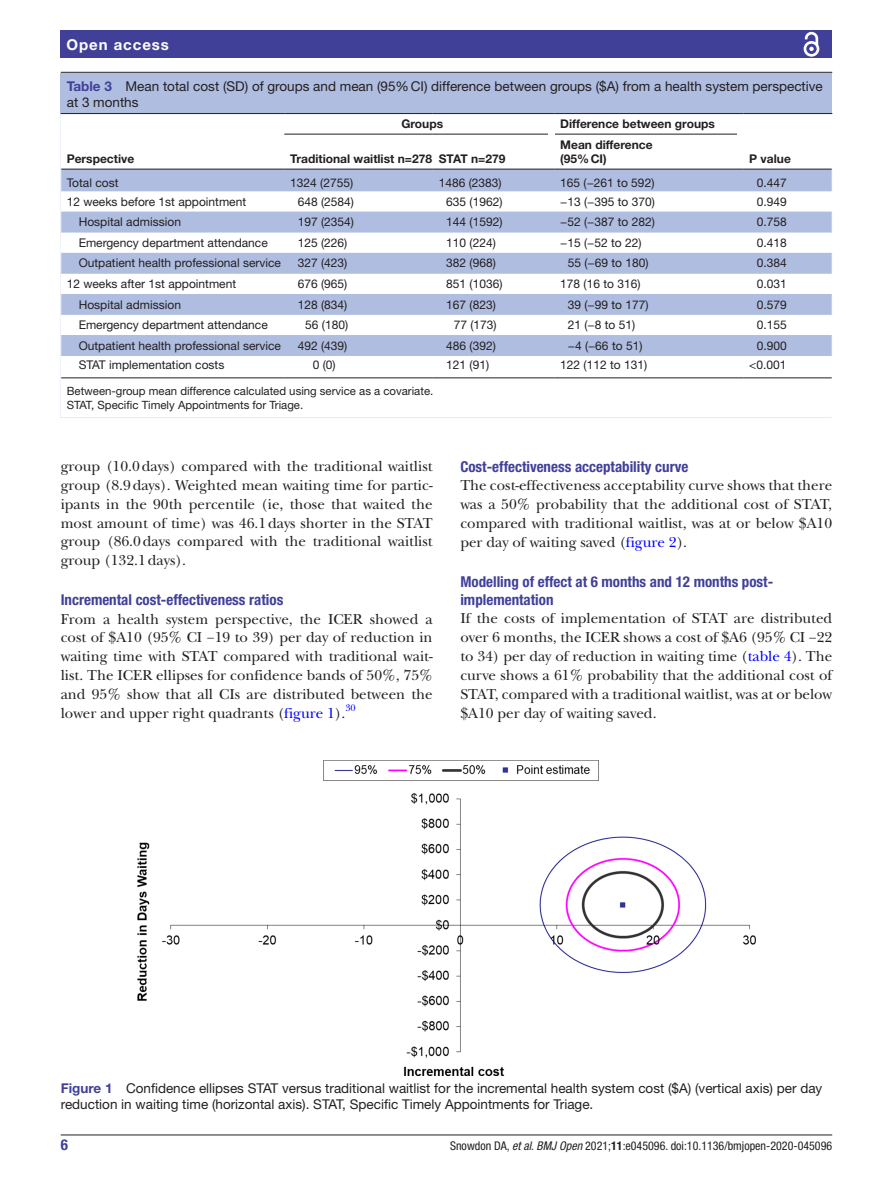
<style>
.page{position:relative;width:893px;height:1191px;background:#fff}
.page>*{position:absolute;margin:0;border:0;box-sizing:border-box;transform-origin:0 0}
.t1{font:15px/18.8px "New Baskerville";color:#231f20;text-align:justify}
.t2{font:700 condensed 15px/18px "Helvetica Neue LT Std";color:#414099}
.t3{font:700 15px "Helvetica Neue LT Std";letter-spacing:.065em;color:#fff}
.t4{font:13.5px/16.5px "Helvetica Neue LT Std";color:#231f20}
.t5{font:12px "Helvetica Neue LT Std";color:#231f20}
.t6{font:700 12px/14.4px "Helvetica Neue LT Std";color:#231f20}
.t7{font:condensed 12px "Helvetica Neue LT Std";color:#231f20}
.t8{font:11.4px/13.6px "Helvetica Neue LT Std";color:#231f20}
.t9{font:9.9px "New Baskerville";color:#00f}
.s1{font-weight:700;color:#414099}
.s2{color:#00f}
.s3{font-style:italic}
.s4{font-weight:700}
</style>
<div class="page">
<hr style="left:61px;top:1134px;width:771px;height:1px;background:#231f20">
<div style="left:61px;top:31px;width:771px;height:27px;background:#414099"></div>
<svg style="left:803px;top:31px;width:17px;height:26px"></svg>
<div style="left:61px;top:73px;width:771px;height:345px;background:#afbde1"></div>
<hr style="left:61px;top:72px;width:771px;height:1px;background:#231f20">
<div style="left:61px;top:114px;width:771px;height:304px;background:#fff"></div>
<svg style="left:61px;top:170px;width:771px;height:186px"></svg>
<hr style="left:61px;top:169px;width:223px;height:1px;background:#231f20">
<hr style="left:743px;top:169px;width:89px;height:1px;background:#231f20">
<hr style="left:61px;top:113px;width:223px;height:1px;background:#231f20">
<hr style="left:284px;top:113px;width:149px;height:1px;background:#231f20">
<hr style="left:433px;top:113px;width:121px;height:1px;background:#231f20">
<hr style="left:554px;top:113px;width:189px;height:1px;background:#231f20">
<hr style="left:743px;top:113px;width:89px;height:1px;background:#231f20">
<hr style="left:284px;top:134px;width:149px;height:1px;background:#231f20">
<hr style="left:284px;top:169px;width:149px;height:1px;background:#231f20">
<hr style="left:433px;top:134px;width:121px;height:1px;background:#231f20">
<hr style="left:433px;top:169px;width:121px;height:1px;background:#231f20">
<hr style="left:554px;top:134px;width:189px;height:1px;background:#231f20">
<hr style="left:554px;top:169px;width:189px;height:1px;background:#231f20">
<hr style="left:61px;top:377px;width:223px;height:1px;background:#231f20">
<hr style="left:284px;top:377px;width:149px;height:1px;background:#231f20">
<hr style="left:433px;top:377px;width:121px;height:1px;background:#231f20">
<hr style="left:554px;top:377px;width:189px;height:1px;background:#231f20">
<hr style="left:743px;top:377px;width:89px;height:1px;background:#231f20">
<svg style="left:60px;top:114px;width:1px;height:20px"></svg>
<svg style="left:60px;top:169px;width:1px;height:209px"></svg>
<hr style="left:67px;top:394px;width:765px;height:2px;background:#fff">
<hr style="left:67px;top:408px;width:765px;height:1px;background:#fff">
<svg style="left:548px;top:132px;width:6px;height:4px"></svg>
<svg style="left:737px;top:132px;width:6px;height:4px"></svg>
<img style="left:138px;top:761px;width:617px;height:314px">
<p class="t3" style="left:66px;top:35px;width:104px">Open access</p>
<p class="t4" style="left:67px;top:77px;width:758px"><span class="s1">Table 3</span> Mean total cost (SD) of groups and mean (95%CI) difference between groups ($A) from a health system perspective at 3 months</p>
<p class="t6" style="left:67px;top:151px;width:69px">Perspective</p>
<p class="t6" style="left:401px;top:116px;width:43px">Groups</p>
<p class="t6" style="left:560px;top:116px;width:156px">Difference between groups</p>
<p class="t6" style="left:290px;top:151px;width:217px">Traditional waitlist n=278 STAT n=279</p>
<p class="t6" style="left:749px;top:151px;width:43px">P value</p>
<p class="t6" style="left:560px;top:137px;width:94px">Mean difference (95%CI)</p>
<p class="t5" style="left:67px;top:175px;width:53px">Total cost</p>
<p class="t5" style="left:290px;top:175px;width:64px">1324 (2755)</p>
<p class="t5" style="left:439px;top:175px;width:64px">1486 (2383)</p>
<p class="t5" style="left:560px;top:175px;width:96px">165 (−261 to 592)</p>
<p class="t5" style="left:757px;top:175px;width:32px">0.447</p>
<p class="t5" style="left:67px;top:194px;width:181px">12 weeks before 1st appointment</p>
<p class="t5" style="left:298px;top:194px;width:58px">648 (2584)</p>
<p class="t5" style="left:446px;top:194px;width:58px">635 (1962)</p>
<p class="t5" style="left:560px;top:194px;width:96px">−13 (−395 to 370)</p>
<p class="t5" style="left:757px;top:194px;width:32px">0.949</p>
<p class="t5" style="left:79px;top:215px;width:104px">Hospital admission</p>
<p class="t5" style="left:298px;top:215px;width:58px">197 (2354)</p>
<p class="t5" style="left:446px;top:215px;width:58px">144 (1592)</p>
<p class="t5" style="left:560px;top:215px;width:96px">−52 (−387 to 282)</p>
<p class="t5" style="left:757px;top:215px;width:32px">0.758</p>
<p class="t5" style="left:79px;top:235px;width:191px">Emergency department attendance</p>
<p class="t5" style="left:298px;top:235px;width:51px">125 (226)</p>
<p class="t5" style="left:446px;top:235px;width:51px">110 (224)</p>
<p class="t5" style="left:560px;top:235px;width:83px">−15 (−52 to 22)</p>
<p class="t5" style="left:757px;top:235px;width:32px">0.418</p>
<p class="t5" style="left:79px;top:256px;width:204px">Outpatient health professional service</p>
<p class="t5" style="left:298px;top:256px;width:51px">327 (423)</p>
<p class="t5" style="left:446px;top:256px;width:51px">382 (968)</p>
<p class="t5" style="left:568px;top:256px;width:82px">55 (−69 to 180)</p>
<p class="t5" style="left:757px;top:256px;width:32px">0.384</p>
<p class="t5" style="left:67px;top:277px;width:171px">12 weeks after 1st appointment</p>
<p class="t5" style="left:298px;top:277px;width:51px">676 (965)</p>
<p class="t5" style="left:446px;top:277px;width:58px">851 (1036)</p>
<p class="t5" style="left:560px;top:277px;width:82px">178 (16 to 316)</p>
<p class="t5" style="left:757px;top:277px;width:32px">0.031</p>
<p class="t5" style="left:79px;top:297px;width:104px">Hospital admission</p>
<p class="t5" style="left:298px;top:297px;width:51px">128 (834)</p>
<p class="t5" style="left:446px;top:297px;width:51px">167 (823)</p>
<p class="t5" style="left:568px;top:297px;width:82px">39 (−99 to 177)</p>
<p class="t5" style="left:757px;top:297px;width:32px">0.579</p>
<p class="t5" style="left:79px;top:318px;width:191px">Emergency department attendance</p>
<p class="t5" style="left:305px;top:318px;width:44px">56 (180)</p>
<p class="t5" style="left:454px;top:318px;width:44px">77 (173)</p>
<p class="t5" style="left:568px;top:318px;width:69px">21 (−8 to 51)</p>
<p class="t5" style="left:757px;top:318px;width:32px">0.155</p>
<p class="t5" style="left:79px;top:338px;width:204px">Outpatient health professional service</p>
<p class="t5" style="left:298px;top:338px;width:51px">492 (439)</p>
<p class="t5" style="left:446px;top:338px;width:51px">486 (392)</p>
<p class="t5" style="left:568px;top:338px;width:76px">−4 (−66 to 51)</p>
<p class="t5" style="left:757px;top:338px;width:32px">0.900</p>
<p class="t5" style="left:79px;top:357px;width:147px">STAT implementation costs</p>
<p class="t5" style="left:313px;top:357px;width:24px">0 (0)</p>
<p class="t5" style="left:446px;top:357px;width:44px">121 (91)</p>
<p class="t5" style="left:560px;top:357px;width:88px">122 (112 to 131)</p>
<p class="t5" style="left:749px;top:357px;width:39px">&lt;0.001</p>
<p class="t8" style="left:67px;top:384px;width:368px">Between-group mean difference calculated using service as a covariate.<br>STAT, Specific Timely Appointments for Triage.</p>
<p class="t1" style="left:61px;top:457px;width:373px">group (10.0days) compared with the traditional waitlist group (8.9days). Weighted mean waiting time for partic&shy;ipants in the 90th percentile (ie, those that waited the most amount of time) was 46.1days shorter in the STAT group (86.0days compared with the traditional waitlist group (132.1days).</p>
<p class="t2" style="left:61px;top:590px;width:224px">Incremental cost-effectiveness ratios</p>
<p class="t1" style="left:61px;top:609px;width:373px">From a health system perspective, the ICER showed a cost of $A10 (95% CI −19 to 39) per day of reduction in waiting time with STAT compared with traditional wait&shy;list. The ICER ellipses for confidence bands of 50%, 75% and 95% show that all CIs are distributed between the lower and upper right quadrants (<span class="s2">figure 1</span>).</p>
<p class="t9" style="left:345px;top:702px;width:12px">30</p>
<p class="t2" style="left:460px;top:457px;width:230px">Cost-effectiveness acceptability curve</p>
<p class="t1" style="left:460px;top:476px;width:373px">The cost-effectiveness acceptability curve shows that there was a 50% probability that the additional cost of STAT, compared with traditional waitlist, was at or below $A10 per day of waiting saved (<span class="s2">figure 2</span>).</p>
<p class="t2" style="left:460px;top:572px;width:314px">Modelling of effect at 6 months and 12 months post&shy;implementation</p>
<p class="t1" style="left:460px;top:609px;width:373px">If the costs of implementation of STAT are distributed over 6 months, the ICER shows a cost of $A6 (95% CI −22 to 34) per day of reduction in waiting time (<span class="s2">table 4</span>). The curve shows a 61% probability that the additional cost of STAT, compared with a traditional waitlist, was at or below $A10 per day of waiting saved.</p>
<p class="t4" style="left:61px;top:1080px;width:763px"><span class="s1">Figure 1</span> Confidence ellipses STAT versus traditional waitlist for the incremental health system cost ($A) (vertical axis) per day reduction in waiting time (horizontal axis). STAT, Specific Timely Appointments for Triage.</p>
<p class="t2" style="left:61px;top:1135px;width:9px">6</p>
<p class="t7" style="left:450px;top:1138px;width:384px">Snowdon DA, <span class="s3">et al</span>. <span class="s3">BMJ Open</span> 2021;<span class="s4">11</span>:e045096. doi:10.1136/bmjopen-2020-045096</p>
</div>
